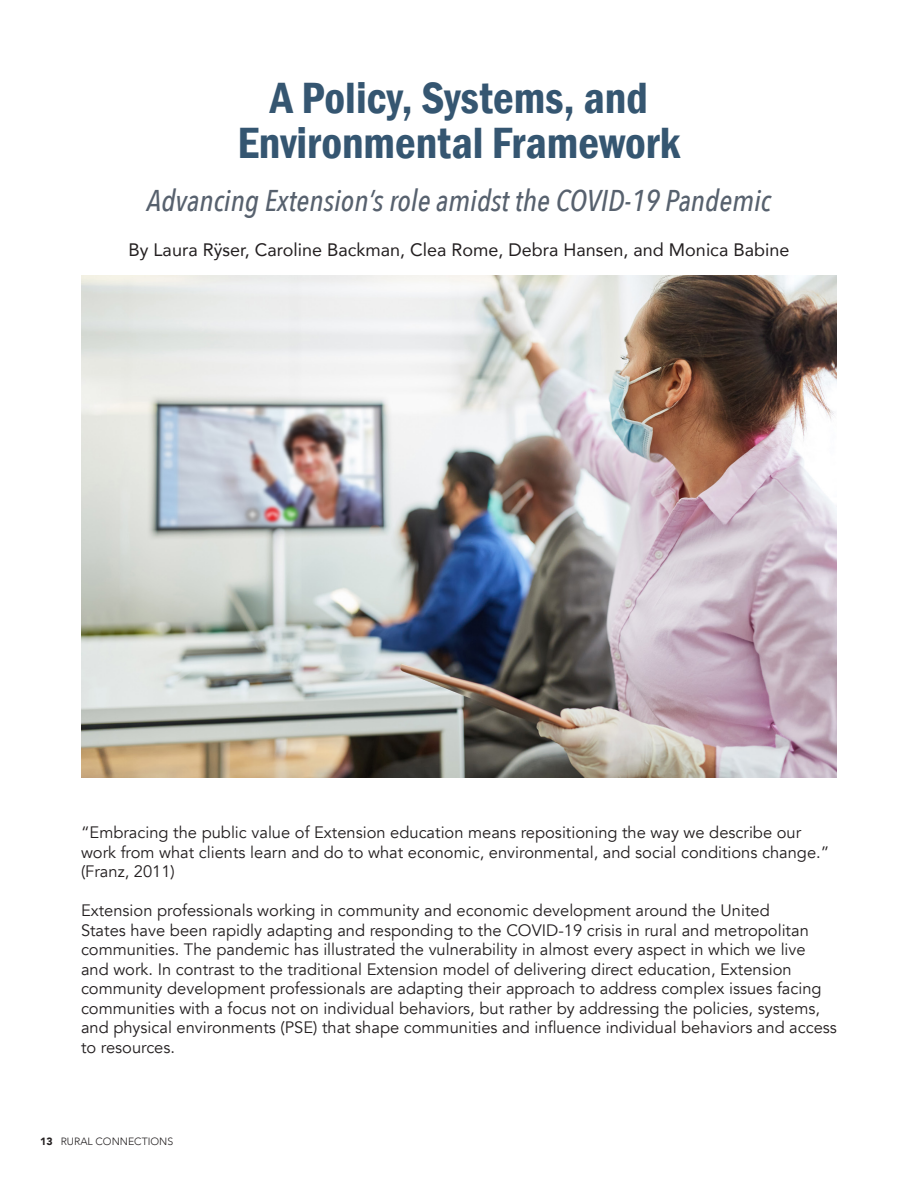
<style>
.page{position:relative;width:918px;height:1188px;background:#fff}
.page>*{position:absolute;margin:0;border:0;box-sizing:border-box;transform-origin:0 0}
.t1{font:600 condensed 45px "Franklin Gothic";color:#355671}
.t2{font:italic 500 30px "Avenir Next Condensed";color:#57616e}
.t3{font:18px "Avenir";color:#231f20}
.t4{font:16.5px/19.5px "Avenir";color:#231f20}
.t5{font:300 10.5px "Avenir";color:#231f20}
.s1{font-weight:900}
</style>
<div class="page">
<img style="left:81px;top:276px;width:756px;height:502px">
<p class="t1" style="left:270px;top:67px;width:379px">A Policy, Systems, and</p>
<p class="t1" style="left:237px;top:112px;width:445px">Environmental Framework</p>
<p class="t2" style="left:147px;top:182px;width:626px">Advancing Extension’s role amidst the COVID-19 Pandemic</p>
<p class="t3" style="left:129px;top:236px;width:662px">By Laura Rÿser, Caroline Backman, Clea Rome, Debra Hansen, and Monica Babine</p>
<p class="t4" style="left:81px;top:823px;width:750px">“Embracing the public value of Extension education means repositioning the way we describe our work from what clients learn and do to what economic, environmental, and social conditions change.” (Franz, 2011)</p>
<p class="t4" style="left:81px;top:901px;width:758px">Extension professionals working in community and economic development around the United<br>States have been rapidly adapting and responding to the COVID-19 crisis in rural and metropolitan communities. The pandemic has illustrated the vulnerability in almost every aspect in which we live and work. In contrast to the traditional Extension model of delivering direct education, Extension community development professionals are adapting their approach to address complex issues facing communities with a focus not on individual behaviors, but rather by addressing the policies, systems, and physical environments (PSE) that shape communities and influence individual behaviors and access to resources.</p>
<p class="t5" style="left:40px;top:1135px;width:135px"><span class="s1">13</span> RURAL CONNECTIONS</p>
</div>
